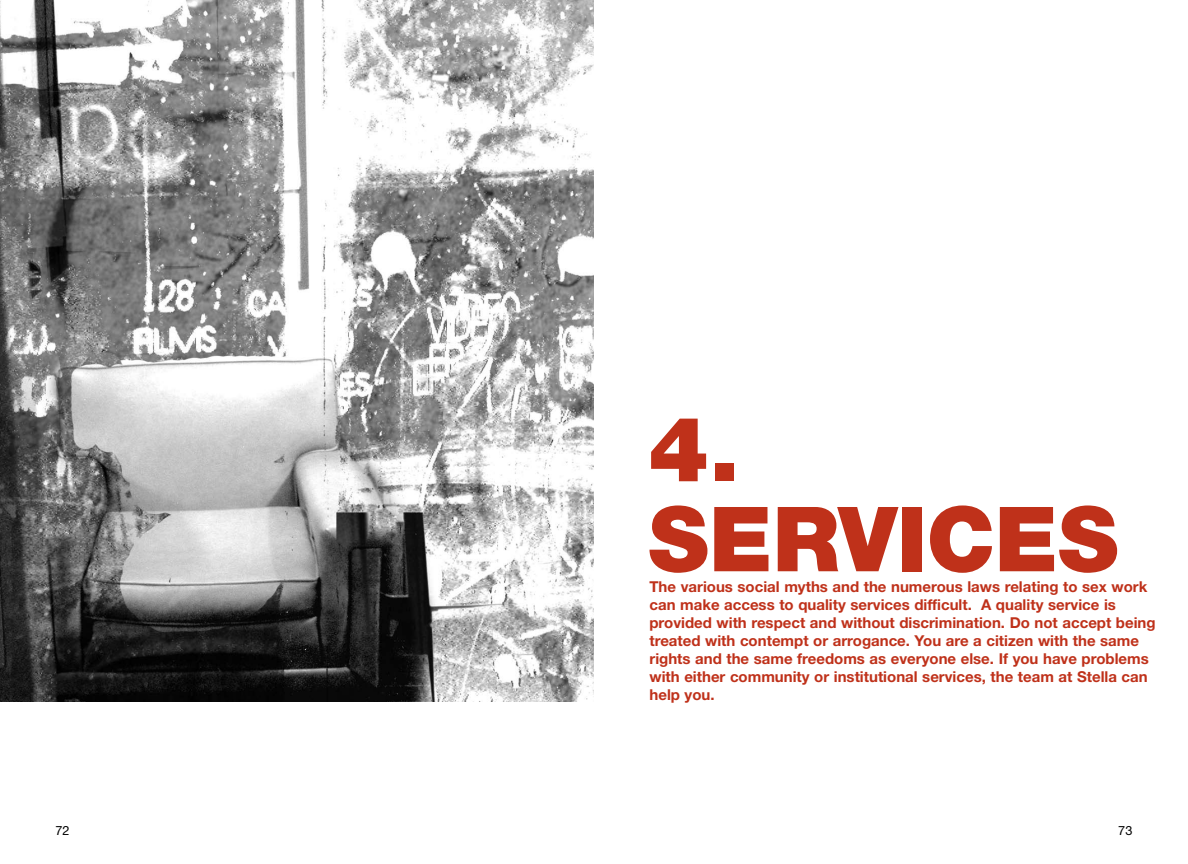
<style>
.page{position:relative;width:1188px;height:864px;background:#fff}
.page>*{position:absolute;margin:0;border:0;box-sizing:border-box;transform-origin:0 0}
.t1{font:900 90px/90px "Helvetica Neue";color:#bf311a}
.t2{font:700 15px/18px "Helvetica Neue";color:#bf311a}
.t3{font:12.75px "Helvetica Neue";color:#000}
</style>
<div class="page">
<img style="left:0;top:0;width:594px;height:702px">
<h1 class="t1" style="left:648px;top:404px;width:471px">4.<br>SERVICES</h1>
<p class="t2" style="left:650px;top:577px;width:508px">The various social myths and the numerous laws relating to sex work can make access to quality services difficult. A quality service is provided with respect and without discrimination. Do not accept being treated with contempt or arrogance. You are a citizen with the same rights and the same freedoms as everyone else. If you have problems with either community or institutional services, the team at Stella can help you.</p>
<p class="t3" style="left:56px;top:823px;width:16px">72</p>
<p class="t3" style="left:1118px;top:823px;width:16px">73</p>
</div>
